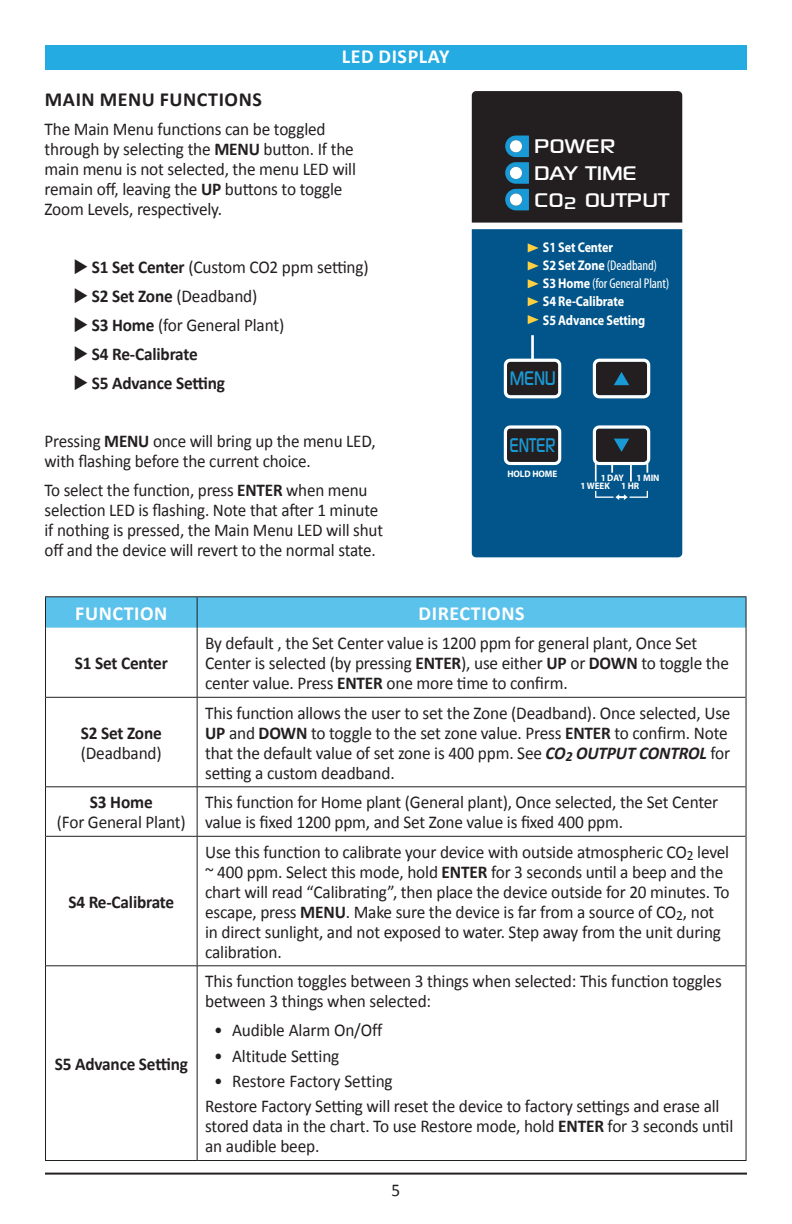
<style>
.page{position:relative;width:792px;height:1224px;background:#fff}
.page>*{position:absolute;margin:0;border:0;box-sizing:border-box;transform-origin:0 0}
.t1{font:28.2px "Sony Sketch EF";letter-spacing:-.03em;color:#1999d6;scale:.63 1}
.t2{font:28.2px "Sony Sketch EF";letter-spacing:-.03em;color:#1999d6;scale:.67 1}
.t3{font:28px/26.6px "Sony Sketch EF";letter-spacing:-.01em;color:#fff;scale:.96 1}
.t4{font:700 20px "Calibri";letter-spacing:.03em;color:#fff}
.t5{font:700 20px "Calibri";letter-spacing:.03em;color:#231f20}
.t6{font:18px/20px "Calibri";letter-spacing:-.01em;color:#231f20;scale:.96 1}
.t7{font:18px/20px "Calibri";letter-spacing:-.01em;color:#231f20;scale:.95 1}
.t8{font:700 18px "Calibri";letter-spacing:-.01em;color:#231f20;scale:.96 1}
.t9{font:700 14.2px/18px "Myriad Pro";letter-spacing:-.01em;color:#fff;scale:.86 1}
.t10{font:700 9.4px/8.6px "Myriad Pro";letter-spacing:-.01em;color:#fff;text-align:center;scale:.96 1}
.s1{font-weight:700}
.s2{font-weight:400;font-stretch:condensed}
.s3{font-weight:700;font-style:italic}
</style>
<div class="page">
<div style="left:472px;top:229px;width:210px;height:328px;background:#01558a"></div>
<svg style="left:593px;top:359px;width:57px;height:39px"></svg>
<svg style="left:504px;top:335px;width:57px;height:63px;background:#3a576b"></svg>
<svg style="left:504px;top:425px;width:57px;height:40px"></svg>
<svg style="left:593px;top:425px;width:57px;height:57px"></svg>
<svg style="left:595px;top:491px;width:53px;height:9px"></svg>
<svg style="left:528px;top:243px;width:11px;height:10px"></svg>
<svg style="left:528px;top:261px;width:11px;height:9px"></svg>
<svg style="left:528px;top:279px;width:11px;height:9px"></svg>
<svg style="left:528px;top:297px;width:11px;height:9px"></svg>
<svg style="left:528px;top:315px;width:11px;height:9px"></svg>
<svg style="left:472px;top:91px;width:210px;height:132px;background:#26272a"></svg>
<div style="left:45px;top:45px;width:702px;height:24px;background:#24abe2"></div>
<div style="left:46px;top:597px;width:700px;height:31px;background:#5bc2eb"></div>
<svg style="left:46px;top:628px;width:700px;height:532px"></svg>
<hr style="left:46px;top:697px;width:151px;height:1px;background:#231f20">
<hr style="left:197px;top:697px;width:549px;height:1px;background:#231f20">
<hr style="left:46px;top:786px;width:151px;height:1px;background:#231f20">
<hr style="left:197px;top:786px;width:549px;height:1px;background:#231f20">
<hr style="left:46px;top:836px;width:151px;height:1px;background:#231f20">
<hr style="left:197px;top:836px;width:549px;height:1px;background:#231f20">
<hr style="left:46px;top:965px;width:151px;height:1px;background:#231f20">
<hr style="left:197px;top:965px;width:549px;height:1px;background:#231f20">
<hr style="left:197px;top:597px;width:1px;height:31px;background:#231f20">
<hr style="left:197px;top:628px;width:1px;height:69px;background:#231f20">
<hr style="left:197px;top:698px;width:1px;height:89px;background:#231f20">
<hr style="left:197px;top:787px;width:1px;height:49px;background:#231f20">
<hr style="left:197px;top:837px;width:1px;height:129px;background:#231f20">
<hr style="left:197px;top:966px;width:1px;height:194px;background:#231f20">
<hr style="left:45px;top:596px;width:152px;height:1px;background:#231f20">
<hr style="left:45px;top:597px;width:1px;height:31px;background:#231f20">
<hr style="left:197px;top:596px;width:550px;height:1px;background:#231f20">
<hr style="left:746px;top:597px;width:1px;height:31px;background:#231f20">
<hr style="left:45px;top:628px;width:1px;height:69px;background:#231f20">
<hr style="left:746px;top:628px;width:1px;height:69px;background:#231f20">
<hr style="left:45px;top:697px;width:1px;height:90px;background:#231f20">
<hr style="left:746px;top:697px;width:1px;height:90px;background:#231f20">
<hr style="left:45px;top:787px;width:1px;height:49px;background:#231f20">
<hr style="left:746px;top:787px;width:1px;height:49px;background:#231f20">
<hr style="left:45px;top:836px;width:1px;height:130px;background:#231f20">
<hr style="left:746px;top:836px;width:1px;height:130px;background:#231f20">
<hr style="left:45px;top:966px;width:1px;height:194px;background:#231f20">
<hr style="left:746px;top:966px;width:1px;height:194px;background:#231f20">
<hr style="left:45px;top:1160px;width:152px;height:1px;background:#231f20">
<hr style="left:197px;top:1160px;width:550px;height:1px;background:#231f20">
<hr style="left:45px;top:1173px;width:702px;height:2px;background:#231f20">
<p class="t4" style="left:342px;top:44px;width:109px">LED DISPLAY</p>
<p class="t5" style="left:45px;top:87px;width:219px">MAIN MENU FUNCTIONS</p>
<p class="t6" style="left:45px;top:119px;width:326px">The Main Menu functions can be toggled through by selecting the <span class="s1">MENU</span> button. If the main menu is not selected, the menu LED will remain off, leaving the <span class="s1">UP</span> buttons to toggle Zoom Levels, respectively.</p>
<p class="t6" style="left:73px;top:257px;width:309px">◆ <span class="s1">S1 Set Center</span> (Custom CO2 ppm setting)</p>
<p class="t6" style="left:73px;top:286px;width:193px">◆ <span class="s1">S2 Set Zone</span> (Deadband)</p>
<p class="t6" style="left:73px;top:315px;width:221px">◆ <span class="s1">S3 Home</span> (for General Plant)</p>
<p class="t8" style="left:73px;top:343px;width:131px">◆ S4 Re-Calibrate</p>
<p class="t8" style="left:73px;top:372px;width:160px">◆ S5 Advance Setting</p>
<p class="t7" style="left:45px;top:431px;width:350px">Pressing <span class="s1">MENU</span> once will bring up the menu LED, with flashing before the current choice.</p>
<p class="t7" style="left:45px;top:480px;width:358px">To select the function, press <span class="s1">ENTER</span> when menu selection LED is flashing. Note that after 1 minute if nothing is pressed, the Main Menu LED will shut off and the device will revert to the normal state.</p>
<h2 class="t3" style="left:534px;top:133px;width:143px">POWER<br>DAY TIME<br>CO<sub>2</sub> OUTPUT</h2>
<p class="t9" style="left:543px;top:239px;width:149px">S1 Set Center<br>S2 Set Zone <span class="s2">(Deadband)<br></span>S3 Home <span class="s2">(for General Plant)<br></span>S4 Re-Calibrate<br>S5 Advance Setting</p>
<h1 class="t2" style="left:510px;top:363px;width:70px">MENU</h1>
<h1 class="t1" style="left:509px;top:429px;width:75px">ENTER</h1>
<p class="t10" style="left:507px;top:469px;width:53px">HOLD HOME</p>
<p class="t10" style="left:581px;top:473px;width:63px">1 DAY<br>1 WEEK 1 HR</p>
<p class="t10" style="left:637px;top:473px;width:25px">1 MIN</p>
<p class="t4" style="left:75px;top:600px;width:94px">FUNCTION</p>
<p class="t4" style="left:419px;top:600px;width:107px">DIRECTIONS</p>
<p class="t8" style="left:75px;top:652px;width:98px">S1 Set Center</p>
<p class="t6" style="left:205px;top:633px;width:547px">By default , the Set Center value is 1200 ppm for general plant, Once Set<br>Center is selected (by pressing <span class="s1">ENTER</span>), use either <span class="s1">UP</span> or <span class="s1">DOWN</span> to toggle the center value. Press <span class="s1">ENTER</span> one more time to confirm.</p>
<p class="t8" style="left:81px;top:721px;width:86px">S2 Set Zone</p>
<p class="t6" style="left:81px;top:743px;width:86px">(Deadband)</p>
<p class="t8" style="left:90px;top:791px;width:67px">S3 Home</p>
<p class="t6" style="left:57px;top:812px;width:136px">(For General Plant)</p>
<p class="t8" style="left:68px;top:890px;width:112px">S4 Re-Calibrate</p>
<p class="t8" style="left:55px;top:1052px;width:140px">S5 Advance Setting</p>
<p class="t6" style="left:205px;top:703px;width:549px">This function allows the user to set the Zone (Deadband). Once selected, Use <span class="s1">UP</span> and <span class="s1">DOWN</span> to toggle to the set zone value. Press <span class="s1">ENTER</span> to confirm. Note that the default value of set zone is 400 ppm. See <span class="s3">CO</span><sub>2</sub> <span class="s3">OUTPUT CONTROL</span> for setting a custom deadband.</p>
<p class="t6" style="left:205px;top:792px;width:536px">This function for Home plant (General plant), Once selected, the Set Center value is fixed 1200 ppm, and Set Zone value is fixed 400 ppm.</p>
<p class="t6" style="left:205px;top:842px;width:548px">Use this function to calibrate your device with outside atmospheric CO<sub>2</sub> level ~ 400 ppm. Select this mode, hold <span class="s1">ENTER</span> for 3 seconds until a beep and the chart will read “Calibrating”, then place the device outside for 20 minutes. To escape, press <span class="s1">MENU</span>. Make sure the device is far from a source of CO<sub>2</sub>, not in direct sunlight, and not exposed to water. Step away from the unit during calibration.</p>
<p class="t6" style="left:205px;top:971px;width:540px">This function toggles between 3 things when selected: This function toggles between 3 things when selected:</p>
<p class="t6" style="left:214px;top:1020px;width:177px">• Audible Alarm On/Off</p>
<p class="t6" style="left:214px;top:1046px;width:132px">• Altitude Setting</p>
<p class="t6" style="left:205px;top:1068px;width:537px;line-height:25.4px;text-indent:9px">• Restore Factory Setting<br>Restore Factory Setting will reset the device to factory settings and erase all</p>
<p class="t6" style="left:205px;top:1117px;width:552px">stored data in the chart. To use Restore mode, hold <span class="s1">ENTER</span> for 3 seconds until an audible beep.</p>
<p class="t6" style="left:392px;top:1180px;width:11px">5</p>
</div>
